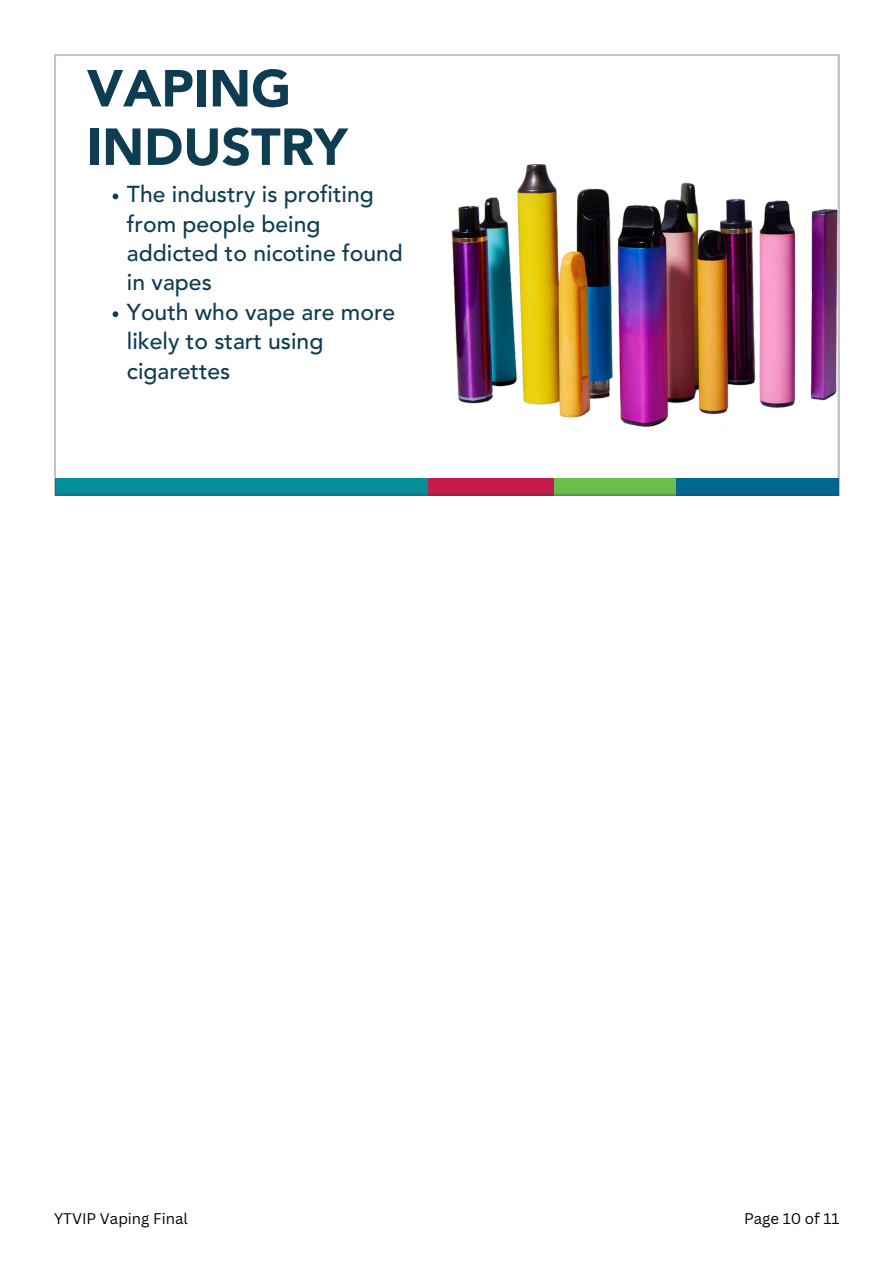
<style>
.page{position:relative;width:894px;height:1264px;background:#fff}
.page>*{position:absolute;margin:0;border:0;box-sizing:border-box;transform-origin:0 0}
.t1{font:900 51.45px/58.5px "Avenir LT Std";color:#0e3d51}
.t2{font:500 22.95px/29.4px "Avenir LT Std";color:#0e3d51}
.t3{font:15px "Canva Sans";color:#000}
</style>
<div class="page">
<img style="left:54px;top:54px;width:785px;height:441px">
<p class="t1" style="left:87px;top:64px;width:262px">VAPING<br>INDUSTRY</p>
<p class="t2" style="left:127px;top:181px;width:277px">The industry is profiting from people being addicted to nicotine found in vapes</p>
<h2 class="t2" style="left:127px;top:299px;width:270px">Youth who vape are more likely to start using cigarettes</h2>
<p class="t3" style="left:54px;top:1207px;width:135px">YTVIP Vaping Final</p>
<p class="t3" style="left:743px;top:1207px;width:97px">Page 10 of 11</p>
</div>
